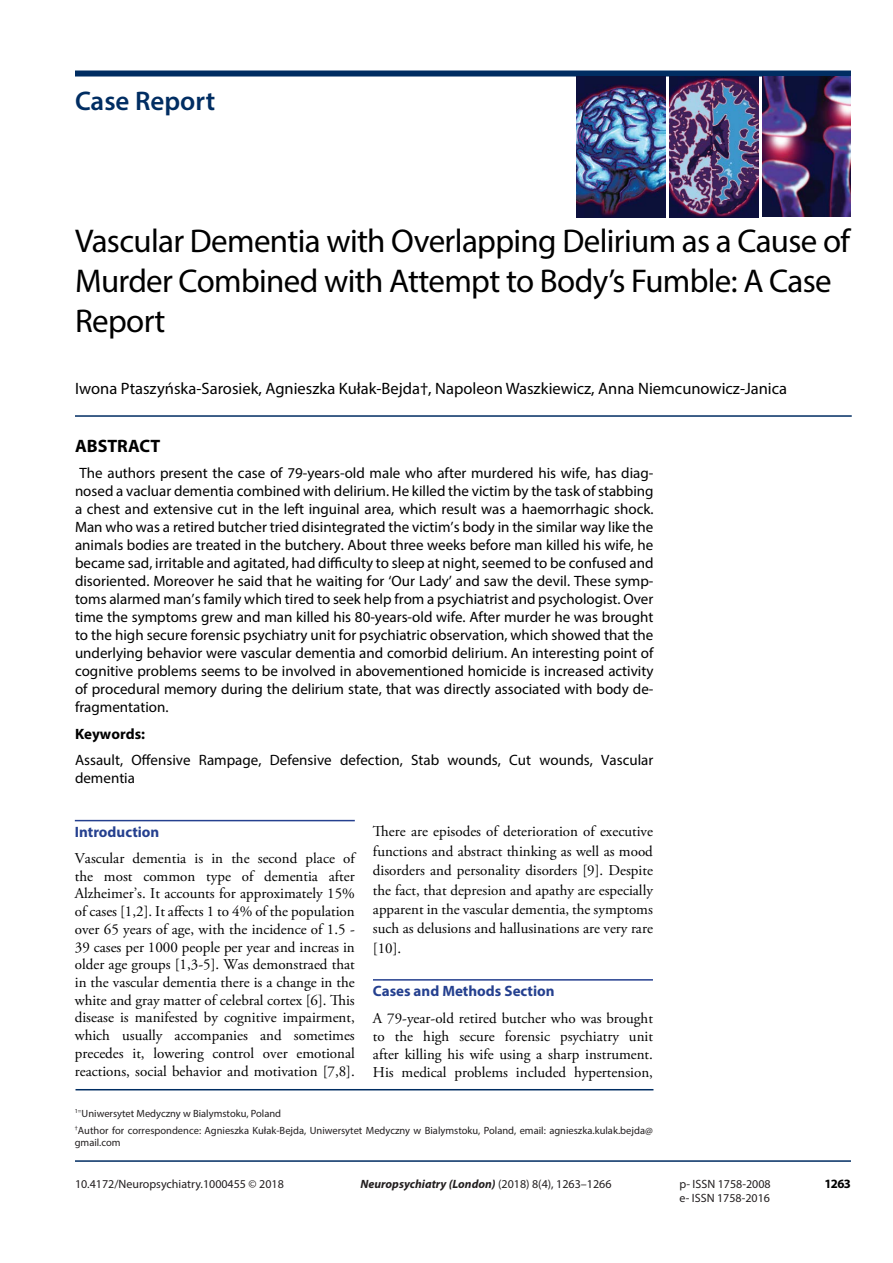
<style>
.page{position:relative;width:893px;height:1263px;background:#fff}
.page>*{position:absolute;margin:0;border:0;box-sizing:border-box;transform-origin:0 0}
.t1{font:33px/39.6px "Myriad Pro";letter-spacing:-.02em;color:#000}
.t2{font:600 27px "Myriad Pro";color:#002d62}
.t3{font:700 18px "Myriad Pro";color:#000}
.t4{font:16.5px "Myriad Pro";color:#000}
.t5{font:15px/18px "Myriad Pro";color:#000;text-align:justify}
.t6{font:15px/17.7px "Adobe Garamond Pro";color:#000;text-align:justify}
.t7{font:700 15px "Myriad Pro";color:#25408f}
.t8{font:700 15px "Myriad Pro";color:#000}
.t9{font:700 12.75px "Myriad Pro";color:#000}
.t10{font:12px/14.4px "Myriad Pro";color:#231f20}
.t11{font:italic 700 12px "Myriad Pro";color:#231f20}
.t12{font:10.5px/16.8px "Myriad Pro";color:#231f20}
.s1{font-weight:400;font-style:normal}
</style>
<div class="page">
<div style="left:75px;top:71px;width:776px;height:6px;background:#002d62"></div>
<img style="left:576px;top:77px;width:89px;height:141px">
<img style="left:669px;top:77px;width:89px;height:140px">
<img style="left:763px;top:77px;width:88px;height:140px">
<hr style="left:75px;top:1160px;width:776px;height:2px;background:#002d62">
<hr style="left:75px;top:415px;width:777px;height:2px;background:#002d62">
<hr style="left:76px;top:1089px;width:577px;height:1px;background:#002d62">
<hr style="left:75px;top:820px;width:280px;height:1px;background:#25408f">
<hr style="left:373px;top:979px;width:280px;height:1px;background:#25408f">
<h2 class="t2" style="left:75px;top:84px;width:142px">Case Report</h2>
<h1 class="t1" style="left:75px;top:221px;width:777px">Vascular Dementia with Overlapping Delirium as a Cause of<br>Murder Combined with Attempt to Body’s Fumble: A Case<br>Report</h1>
<p class="t4" style="left:75px;top:378px;width:714px">Iwona Ptaszyńska-Sarosiek, Agnieszka Kułak-Bejda†, Napoleon Waszkiewicz, Anna Niemcunowicz-Janica</p>
<p class="t3" style="left:75px;top:434px;width:87px">ABSTRACT</p>
<p class="t5" style="left:75px;top:464px;width:580px">The authors present the case of 79-years-old male who after murdered his wife, has diag&shy;nosed a vacluar dementia combined with delirium. He killed the victim by the task of stabbing a chest and extensive cut in the left inguinal area, which result was a haemorrhagic shock.<br>Man who was a retired butcher tried disintegrated the victim’s body in the similar way like the animals bodies are treated in the butchery. About three weeks before man killed his wife, he became sad, irritable and agitated, had difficulty to sleep at night, seemed to be confused and disoriented. Moreover he said that he waiting for ‘Our Lady’ and saw the devil. These symp&shy;toms alarmed man’s family which tired to seek help from a psychiatrist and psychologist. Over time the symptoms grew and man killed his 80-years-old wife. After murder he was brought to the high secure forensic psychiatry unit for psychiatric observation, which showed that the underlying behavior were vascular dementia and comorbid delirium. An interesting point of cognitive problems seems to be involved in abovementioned homicide is increased activity of procedural memory during the delirium state, that was directly associated with body de&shy;fragmentation.</p>
<p class="t8" style="left:75px;top:724px;width:72px">Keywords:</p>
<p class="t5" style="left:75px;top:751px;width:580px">Assault, Offensive Rampage, Defensive defection, Stab wounds, Cut wounds, Vascular dementia</p>
<p class="t7" style="left:75px;top:822px;width:86px">Introduction</p>
<p class="t6" style="left:75px;top:850px;width:282px">Vascular dementia is in the second place of the most common type of dementia after Alzheimer’s. It accounts for approximately 15% of cases [1,2]. It affects 1 to 4% of the population over 65 years of age, with the incidence of 1.5 - 39 cases per 1000 people per year and increas in older age groups [1,3-5]. Was demonstraed that in the vascular dementia there is a change in the white and gray matter of celebral cortex [6]. This disease is manifested by cognitive impairment, which usually accompanies and sometimes precedes it, lowering control over emotional reactions, social behavior and motivation [7,8].</p>
<p class="t6" style="left:373px;top:822px;width:281px;line-height:19.4px">There are episodes of deterioration of executive functions and abstract thinking as well as mood disorders and personality disorders [9]. Despite the fact, that depresion and apathy are especially apparent in the vascular dementia, the symptoms such as delusions and hallusinations are very rare [10].</p>
<p class="t7" style="left:373px;top:981px;width:183px">Cases and Methods Section</p>
<p class="t6" style="left:373px;top:1009px;width:281px">A 79-year-old retired butcher who was brought to the high secure forensic psychiatry unit after killing his wife using a sharp instrument.<br>His medical problems included hypertension,</p>
<p class="t12" style="left:75px;top:1104px;width:579px"><sup>1=</sup>Uniwersytet Medyczny w Bialymstoku, Poland<br><sup>†</sup>Author for correspondence: Agnieszka Kułak-Bejda, Uniwersytet Medyczny w Bialymstoku, Poland, email: agnieszka.kulak.bejda@</p>
<p class="t12" style="left:75px;top:1134px;width:47px">gmail.com</p>
<p class="t10" style="left:75px;top:1176px;width:210px">10.4172/Neuropsychiatry.1000455 © 2018</p>
<p class="t10" style="left:679px;top:1176px;width:93px">p- ISSN 1758-2008 e- ISSN 1758-2016</p>
<p class="t11" style="left:360px;top:1176px;width:253px">Neuropsychiatry (London) <span class="s1">(2018) 8(4), 1263–1266</span></p>
<p class="t9" style="left:824px;top:1176px;width:28px">1263</p>
</div>
